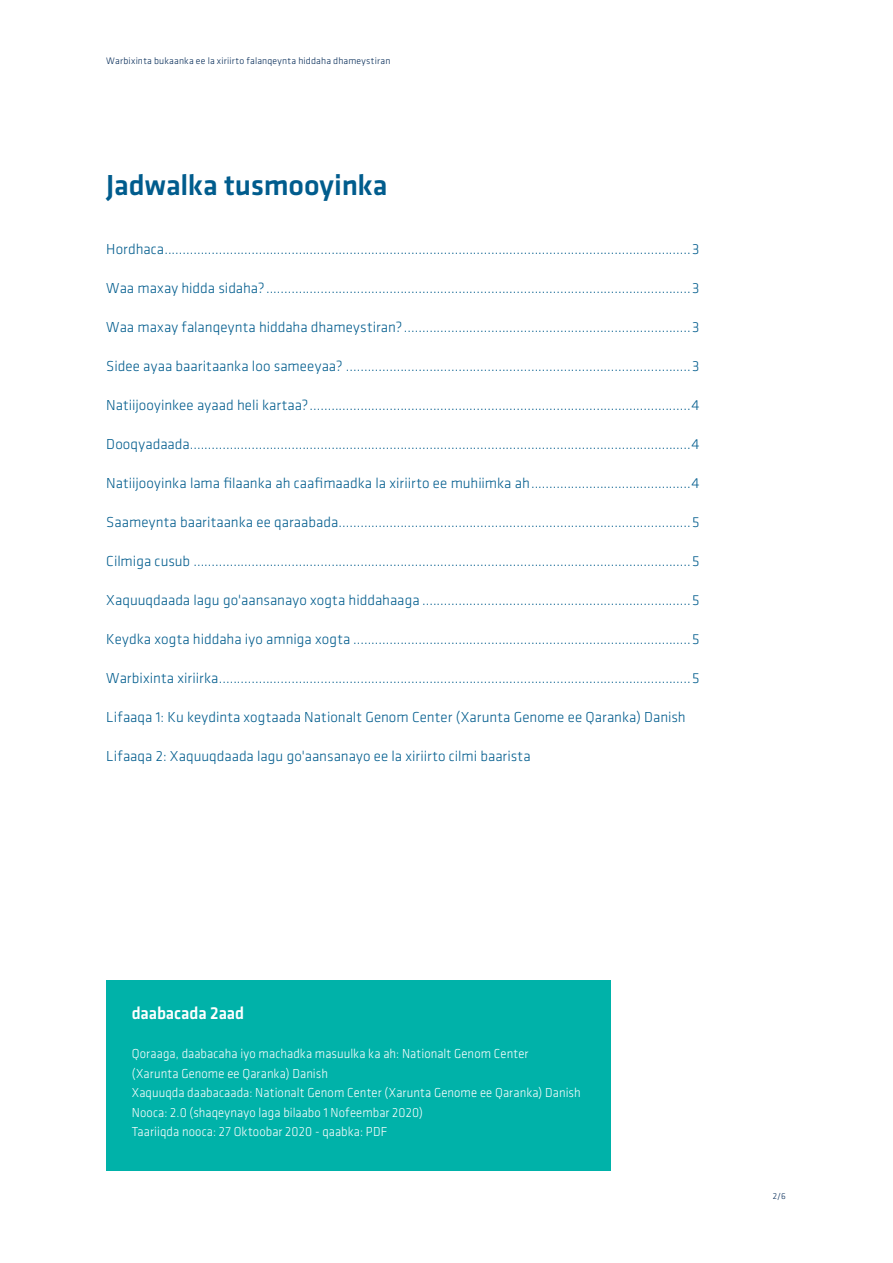
<style>
.page{position:relative;width:893px;height:1263px;background:#fff}
.page>*{position:absolute;margin:0;border:0;box-sizing:border-box;transform-origin:0 0}
.Klavika___OVERSKRIFT{font:500 30px "Klavika Basic";letter-spacing:-.005em;color:#005c8d}
.Klavika___BOKS_Overs{font:500 18px "Klavika Basic";letter-spacing:-.005em;color:#fff;scale:.94 1}
.Klavika___INDHOLD_Ni{font:300 15px "Klavika Basic";color:#005c8d}
.Klavika___BOKS_Brød{font:300 13.5px/19.5px "Klavika Basic";letter-spacing:.005em;color:#fff;scale:.94 1}
.Klavika___Titel___Si{font:300 9.75px "Klavika Basic";letter-spacing:.02em;color:#002855}
.Klavika___Titel___Si-2{font:300 9px "Klavika Basic";color:#002855}
</style>
<div class="page">
<div style="left:106px;top:980px;width:505px;height:190px;background:#00b2a9"></div>
<p class="Klavika___Titel___Si" style="left:106px;top:55px;width:286px">Warbixinta bukaanka ee la xiriirto falanqeynta hiddaha dhameystiran</p>
<p class="Klavika___OVERSKRIFT" style="left:106px;top:165px;width:283px">Jadwalka tusmooyinka</p>
<p class="Klavika___INDHOLD_Ni" style="left:106px;top:239px;width:595px">Hordhaca.................................................................................................................................................3</p>
<p class="Klavika___INDHOLD_Ni" style="left:106px;top:278px;width:595px">Waa maxay hidda sidaha?.....................................................................................................................3</p>
<p class="Klavika___INDHOLD_Ni" style="left:106px;top:317px;width:595px">Waa maxay falanqeynta hiddaha dhameystiran?...............................................................................3</p>
<p class="Klavika___INDHOLD_Ni" style="left:106px;top:356px;width:595px">Sidee ayaa baaritaanka loo sameeyaa? ...............................................................................................3</p>
<p class="Klavika___INDHOLD_Ni" style="left:106px;top:395px;width:595px">Natiijooyinkee ayaad heli kartaa?.........................................................................................................4</p>
<p class="Klavika___INDHOLD_Ni" style="left:106px;top:434px;width:595px">Dooqyadaada..........................................................................................................................................4</p>
<p class="Klavika___INDHOLD_Ni" style="left:106px;top:473px;width:595px">Natiijooyinka lama filaanka ah caafimaadka la xiriirto ee muhiimka ah............................................4</p>
<p class="Klavika___INDHOLD_Ni" style="left:106px;top:512px;width:595px">Saameynta baaritaanka ee qaraabada.................................................................................................5</p>
<p class="Klavika___INDHOLD_Ni" style="left:106px;top:551px;width:595px">Cilmiga cusub .........................................................................................................................................5</p>
<p class="Klavika___INDHOLD_Ni" style="left:106px;top:590px;width:595px">Xaquuqdaada lagu go'aansanayo xogta hiddahaaga ..........................................................................5</p>
<p class="Klavika___INDHOLD_Ni" style="left:106px;top:629px;width:595px">Keydka xogta hiddaha iyo amniga xogta .............................................................................................5</p>
<p class="Klavika___INDHOLD_Ni" style="left:106px;top:668px;width:595px">Warbixinta xiriirka..................................................................................................................................5</p>
<p class="Klavika___INDHOLD_Ni" style="left:106px;top:707px;width:581px">Lifaaqa 1: Ku keydinta xogtaada Nationalt Genom Center (Xarunta Genome ee Qaranka) Danish</p>
<p class="Klavika___INDHOLD_Ni" style="left:106px;top:746px;width:426px">Lifaaqa 2: Xaquuqdaada lagu go'aansanayo ee la xiriirto cilmi baarista</p>
<p class="Klavika___BOKS_Overs" style="left:132px;top:1001px;width:121px">daabacada 2aad</p>
<p class="Klavika___BOKS_Brød" style="left:132px;top:1044px;width:423px">Qoraaga, daabacaha iyo machadka masuulka ka ah: Nationalt Genom Center (Xarunta Genome ee Qaranka) Danish</p>
<p class="Klavika___BOKS_Brød" style="left:132px;top:1083px;width:479px">Xaquuqda daabacaada: Nationalt Genom Center (Xarunta Genome ee Qaranka) Danish</p>
<p class="Klavika___BOKS_Brød" style="left:132px;top:1102px;width:311px">Nooca: 2.0 (shaqeynayo laga bilaabo 1 Nofeembar 2020)</p>
<p class="Klavika___BOKS_Brød" style="left:132px;top:1122px;width:273px">Taariiqda nooca: 27 Oktoobar 2020 - qaabka: PDF</p>
<p class="Klavika___Titel___Si" style="left:772px;top:1190px;width:15px">2/7</p>
<p class="Klavika___Titel___Si" style="left:781px;top:1190px;width:7px">8</p>
<p class="Klavika___Titel___Si-2" style="left:781px;top:1190px;width:6px">6</p>
</div>
